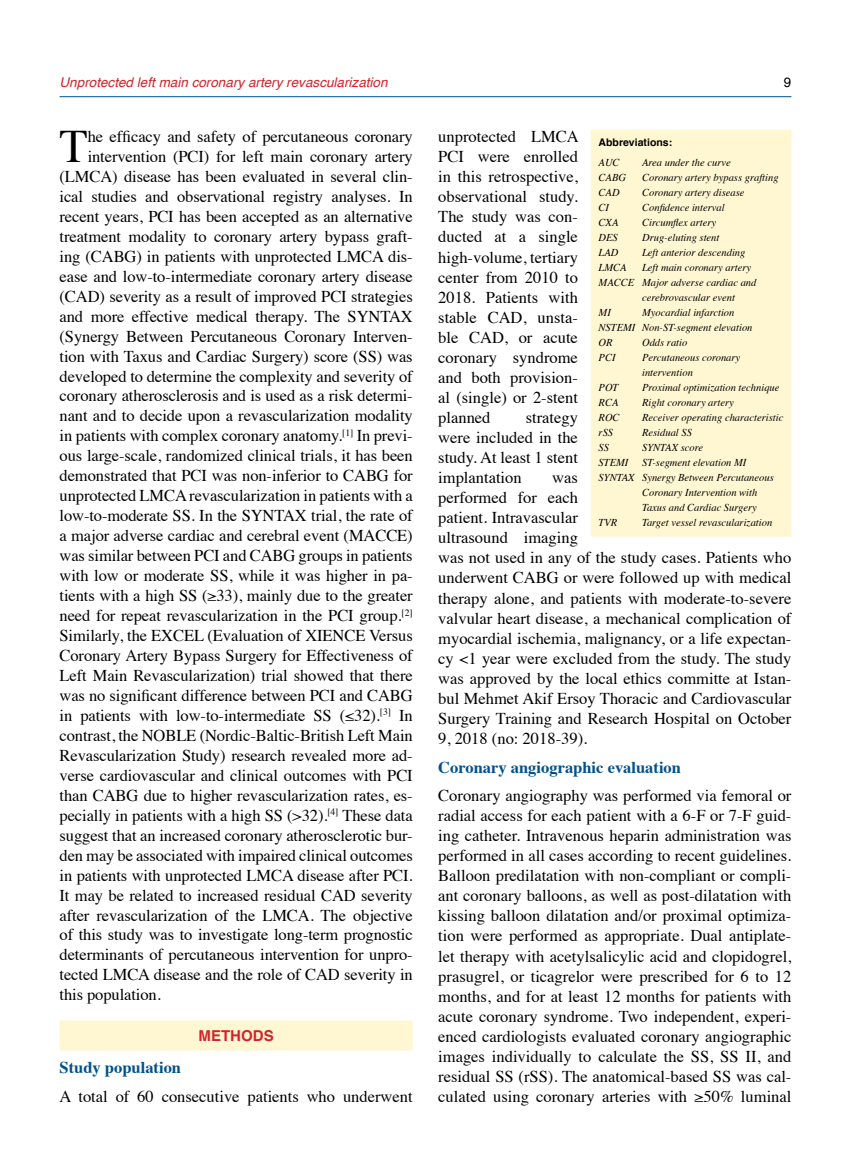
<style>
.page{position:relative;width:851px;height:1170px;background:#fff}
.page>*{position:absolute;margin:0;border:0;box-sizing:border-box;transform-origin:0 0}
.t1{font:46.5px "Times";color:#000}
.t2{font:16.5px/20.1px "Times";letter-spacing:-.005em;color:#000;text-align:justify}
.t3{font:700 16.5px "Times";color:#00508a}
.t4{font:700 15px "Helvetica";color:#d2232a}
.t5{font:italic 13.5px "Helvetica";color:#d2232a}
.t6{font:13.5px "Helvetica";color:#000}
.t7{font:italic 10.5px/15px "Times";color:#000}
.t8{font:700 10.5px "Helvetica";color:#000}
</style>
<div class="page">
<div style="left:60px;top:1020px;width:352px;height:30px;background:#fff6d2"></div>
<div style="left:591px;top:130px;width:199px;height:406px;background:#fff6d2"></div>
<div style="left:590px;top:130px;width:201px;height:406px;border:2px solid #fff6d2"></div>
<hr style="left:60px;top:96px;width:731px;height:1px;background:#00508a">
<p class="t5" style="left:60px;top:71px;width:329px">Unprotected left main coronary artery revascularization</p>
<p class="t6" style="left:783px;top:72px;width:9px">9</p>
<h1 class="t1" style="left:60px;top:103px;width:30px">T</h1>
<p class="t2" style="left:88px;top:125px;width:326px">he efficacy and safety of percutaneous coronary</p>
<p class="t2" style="left:88px;top:145px;width:326px">intervention (PCI) for left main coronary artery</p>
<p class="t2" style="left:60px;top:165px;width:354px">(LMCA) disease has been evaluated in several clin-</p>
<p class="t2" style="left:60px;top:185px;width:354px">ical studies and observational registry analyses. In</p>
<p class="t2" style="left:60px;top:205px;width:354px">recent years, PCI has been accepted as an alternative</p>
<p class="t2" style="left:60px;top:225px;width:354px">treatment modality to coronary artery bypass graft-</p>
<p class="t2" style="left:60px;top:245px;width:354px">ing (CABG) in patients with unprotected LMCA dis-</p>
<p class="t2" style="left:60px;top:265px;width:354px">ease and low-to-intermediate coronary artery disease</p>
<p class="t2" style="left:60px;top:284px;width:354px">(CAD) severity as a result of improved PCI strategies</p>
<p class="t2" style="left:60px;top:304px;width:354px">and more effective medical therapy. The SYNTAX</p>
<p class="t2" style="left:60px;top:324px;width:354px">(Synergy Between Percutaneous Coronary Interven-</p>
<p class="t2" style="left:60px;top:344px;width:354px">tion with Taxus and Cardiac Surgery) score (SS) was</p>
<p class="t2" style="left:60px;top:364px;width:354px">developed to determine the complexity and severity of</p>
<p class="t2" style="left:60px;top:384px;width:354px">coronary atherosclerosis and is used as a risk determi-</p>
<p class="t2" style="left:60px;top:404px;width:354px">nant and to decide upon a revascularization modality</p>
<p class="t2" style="left:60px;top:424px;width:354px">in patients with complex coronary anatomy.<sup>[1]</sup> In previ-</p>
<p class="t2" style="left:60px;top:444px;width:354px">ous large-scale, randomized clinical trials, it has been</p>
<p class="t2" style="left:60px;top:464px;width:354px">demonstrated that PCI was non-inferior to CABG for</p>
<p class="t2" style="left:60px;top:484px;width:354px">unprotected LMCA revascularization in patients with a</p>
<p class="t2" style="left:60px;top:504px;width:354px">low-to-moderate SS. In the SYNTAX trial, the rate of</p>
<p class="t2" style="left:60px;top:524px;width:354px">a major adverse cardiac and cerebral event (MACCE)</p>
<p class="t2" style="left:60px;top:544px;width:354px">was similar between PCI and CABG groups in patients</p>
<p class="t2" style="left:60px;top:564px;width:354px">with low or moderate SS, while it was higher in pa-</p>
<p class="t2" style="left:60px;top:584px;width:354px">tients with a high SS (≥33), mainly due to the greater</p>
<p class="t2" style="left:60px;top:604px;width:354px">need for repeat revascularization in the PCI group.<sup>[2]</sup></p>
<p class="t2" style="left:60px;top:624px;width:354px">Similarly, the EXCEL (Evaluation of XIENCE Versus</p>
<p class="t2" style="left:60px;top:644px;width:354px">Coronary Artery Bypass Surgery for Effectiveness of</p>
<p class="t2" style="left:60px;top:664px;width:354px">Left Main Revascularization) trial showed that there</p>
<p class="t2" style="left:60px;top:684px;width:354px">was no significant difference between PCI and CABG</p>
<p class="t2" style="left:60px;top:703px;width:354px">in patients with low-to-intermediate SS (≤32).<sup>[3]</sup> In</p>
<p class="t2" style="left:60px;top:723px;width:354px">contrast, the NOBLE (Nordic-Baltic-British Left Main</p>
<p class="t2" style="left:60px;top:743px;width:354px">Revascularization Study) research revealed more ad-</p>
<p class="t2" style="left:60px;top:763px;width:354px">verse cardiovascular and clinical outcomes with PCI</p>
<p class="t2" style="left:60px;top:783px;width:354px">than CABG due to higher revascularization rates, es-</p>
<p class="t2" style="left:60px;top:803px;width:354px">pecially in patients with a high SS (&gt;32).<sup>[4]</sup> These data</p>
<p class="t2" style="left:60px;top:823px;width:354px">suggest that an increased coronary atherosclerotic bur-</p>
<p class="t2" style="left:60px;top:843px;width:354px">den may be associated with impaired clinical outcomes</p>
<p class="t2" style="left:60px;top:863px;width:354px">in patients with unprotected LMCA disease after PCI.</p>
<p class="t2" style="left:60px;top:883px;width:354px">It may be related to increased residual CAD severity</p>
<p class="t2" style="left:60px;top:903px;width:354px">after revascularization of the LMCA. The objective</p>
<p class="t2" style="left:60px;top:923px;width:354px">of this study was to investigate long-term prognostic</p>
<p class="t2" style="left:60px;top:943px;width:354px">determinants of percutaneous intervention for unpro-</p>
<p class="t2" style="left:60px;top:963px;width:354px">tected LMCA disease and the role of CAD severity in</p>
<p class="t2" style="left:60px;top:983px;width:103px">this population.</p>
<p class="t4" style="left:198px;top:1023px;width:76px">METHODS</p>
<p class="t3" style="left:60px;top:1056px;width:123px">Study population</p>
<p class="t2" style="left:60px;top:1084px;width:354px">A total of 60 consecutive patients who underwent</p>
<p class="t2" style="left:438px;top:125px;width:142px">unprotected LMCA PCI were enrolled in this retrospective, observational study.<br>The study was con&shy;ducted at a single high-volume, tertiary center from 2010 to 2018. Patients with stable CAD, unsta&shy;ble CAD, or acute coronary syndrome and both provision&shy;al (single) or 2-stent planned</p>
<p class="t8" style="left:598px;top:133px;width:75px">Abbreviations:</p>
<p class="t7" style="left:598px;top:155px;width:22px">AUC</p>
<p class="t7" style="left:642px;top:155px;width:90px">Area under the curve</p>
<p class="t7" style="left:598px;top:170px;width:29px">CABG</p>
<p class="t7" style="left:642px;top:170px;width:138px">Coronary artery bypass grafting</p>
<p class="t7" style="left:598px;top:185px;width:23px">CAD</p>
<p class="t7" style="left:642px;top:185px;width:104px">Coronary artery disease</p>
<p class="t7" style="left:598px;top:200px;width:12px">CI</p>
<p class="t7" style="left:642px;top:200px;width:84px">Confidence interval</p>
<p class="t7" style="left:598px;top:215px;width:21px">CXA</p>
<p class="t7" style="left:642px;top:215px;width:75px">Circumflex artery</p>
<p class="t7" style="left:598px;top:230px;width:21px">DES</p>
<p class="t7" style="left:642px;top:230px;width:79px">Drug-eluting stent</p>
<p class="t7" style="left:598px;top:245px;width:21px">LAD</p>
<p class="t7" style="left:642px;top:245px;width:105px">Left anterior descending</p>
<p class="t7" style="left:598px;top:260px;width:30px">LMCA</p>
<p class="t7" style="left:642px;top:260px;width:110px">Left main coronary artery</p>
<p class="t7" style="left:598px;top:275px;width:159px">MACCE Major adverse cardiac and</p>
<p class="t7" style="left:642px;top:290px;width:94px">cerebrovascular event</p>
<p class="t7" style="left:598px;top:305px;width:14px">MI</p>
<p class="t7" style="left:598px;top:305px;width:155px;text-indent:44px">Myocardial infarction<br>NSTEMI Non-ST-segment elevation<br>OR</p>
<p class="t7" style="left:642px;top:335px;width:47px">Odds ratio</p>
<p class="t7" style="left:598px;top:350px;width:18px">PCI</p>
<p class="t7" style="left:642px;top:350px;width:100px">Percutaneous coronary intervention</p>
<p class="t7" style="left:598px;top:380px;width:21px">POT</p>
<p class="t7" style="left:642px;top:380px;width:139px">Proximal optimization technique</p>
<p class="t7" style="left:598px;top:395px;width:21px">RCA</p>
<p class="t7" style="left:642px;top:395px;width:93px">Right coronary artery</p>
<p class="t7" style="left:598px;top:410px;width:22px">ROC</p>
<p class="t7" style="left:642px;top:410px;width:143px">Receiver operating characteristic</p>
<p class="t7" style="left:598px;top:425px;width:16px">rSS</p>
<p class="t7" style="left:642px;top:425px;width:51px">Residual SS</p>
<p class="t7" style="left:598px;top:440px;width:12px">SS</p>
<p class="t7" style="left:642px;top:440px;width:62px">SYNTAX score</p>
<p class="t7" style="left:598px;top:455px;width:31px">STEMI</p>
<p class="t7" style="left:642px;top:455px;width:106px">ST-segment elevation MI</p>
<p class="t7" style="left:598px;top:470px;width:177px">SYNTAX Synergy Between Percutaneous</p>
<p class="t7" style="left:642px;top:485px;width:117px">Coronary Intervention with</p>
<p class="t7" style="left:642px;top:500px;width:116px">Taxus and Cardiac Surgery</p>
<p class="t7" style="left:598px;top:515px;width:20px">TVR</p>
<p class="t7" style="left:642px;top:515px;width:132px">Target vessel revascularization</p>
<p class="t2" style="left:438px;top:406px;width:141px;text-indent:87px">strategy were included in the study. At least 1 stent implantation</p>
<p class="t2" style="left:438px;top:466px;width:354px;text-align:left;text-indent:114px">was<br>performed for each<br>patient. Intravascular<br>ultrasound imaging<br>was not used in any of the study cases. Patients who underwent CABG or were followed up with medical therapy alone, and patients with moderate-to-severe valvular heart disease, a mechanical complication of myocardial ischemia, malignancy, or a life expectan&shy;cy &lt;1 year were excluded from the study. The study was approved by the local ethics committe at Istan&shy;bul Mehmet Akif Ersoy Thoracic and Cardiovascular Surgery Training and Research Hospital on October 9, 2018 (no: 2018-39).</p>
<p class="t3" style="left:438px;top:755px;width:244px">Coronary angiographic evaluation</p>
<p class="t2" style="left:438px;top:784px;width:354px">Coronary angiography was performed via femoral or radial access for each patient with a 6-F or 7-F guid&shy;ing catheter. Intravenous heparin administration was performed in all cases according to recent guidelines.<br>Balloon predilatation with non-compliant or compli&shy;ant coronary balloons, as well as post-dilatation with kissing balloon dilatation and/or proximal optimiza&shy;tion were performed as appropriate. Dual antiplate&shy;let therapy with acetylsalicylic acid and clopidogrel, prasugrel, or ticagrelor were prescribed for 6 to 12 months, and for at least 12 months for patients with acute coronary syndrome. Two independent, experi&shy;enced cardiologists evaluated coronary angiographic images individually to calculate the SS, SS II, and residual SS (rSS). The anatomical-based SS was cal&shy;culated using coronary arteries with ≥50% luminal</p>
</div>
